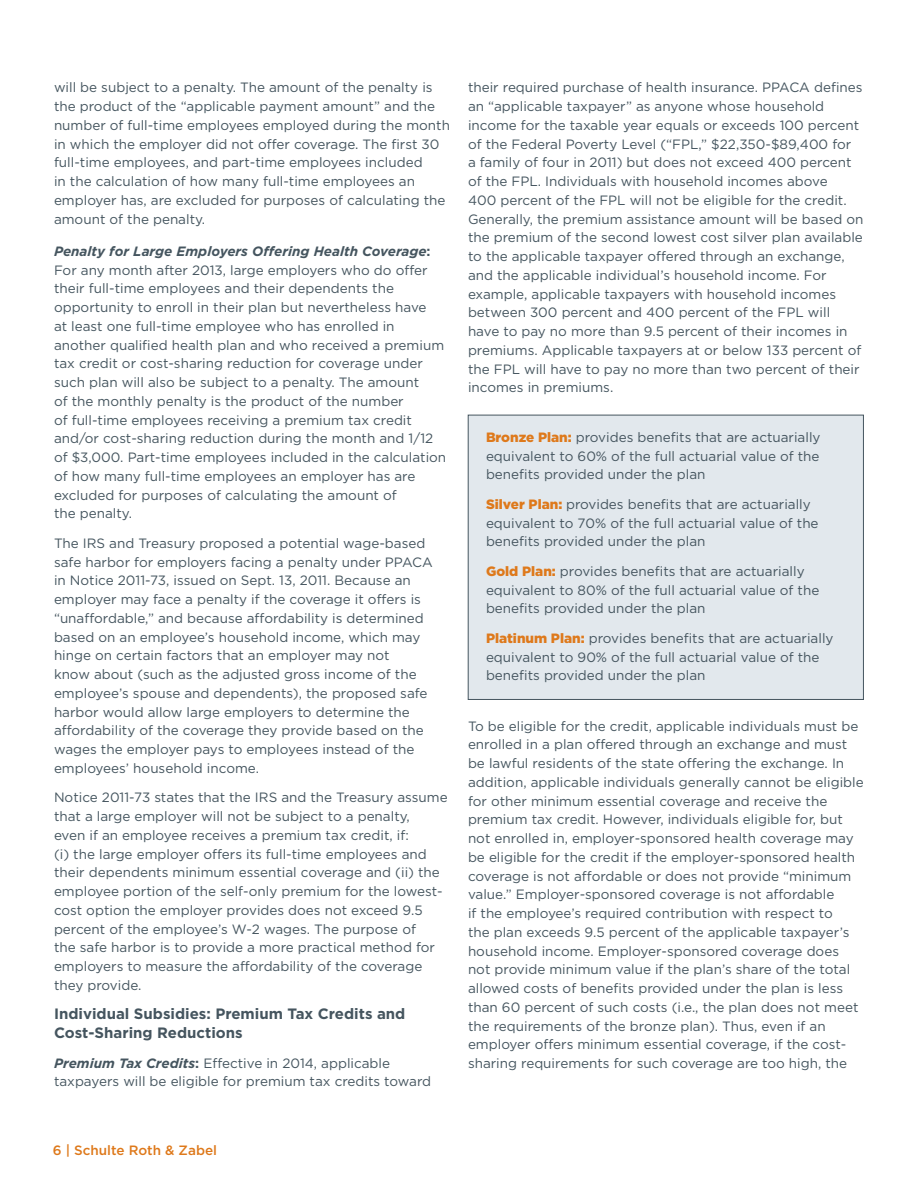
<style>
.page{position:relative;width:918px;height:1188px;background:#fff}
.page>*{position:absolute;margin:0;border:0;box-sizing:border-box;transform-origin:0 0}
.Body{font:700 15px/18.8px "Gotham";color:#45555f}
.Body-2{font:13.5px/18.8px "Gotham";color:#45555f}
.t1{font:500 13.5px "Gotham";color:#de791b}
.s1{font-weight:700;font-style:italic}
.s2{font-weight:700}
.s3{font-weight:900;color:#de791b}
</style>
<div class="page">
<div style="left:468px;top:415px;width:396px;height:285px;background:#e2e8ed;border:1px solid #45555f"></div>
<p class="Body-2" style="left:54px;top:78px;width:397px">will be subject to a penalty. The amount of the penalty is the product of the “applicable payment amount” and the number of full-time employees employed during the month in which the employer did not offer coverage. The first 30 full-time employees, and part-time employees included<br>in the calculation of how many full-time employees an employer has, are excluded for purposes of calculating the amount of the penalty.</p>
<p class="Body-2" style="left:54px;top:241px;width:394px"><span class="s1">Penalty for Large Employers Offering Health Coverage</span><span class="s2">:<br></span>For any month after 2013, large employers who do offer their full-time employees and their dependents the opportunity to enroll in their plan but nevertheless have<br>at least one full-time employee who has enrolled in another qualified health plan and who received a premium tax credit or cost-sharing reduction for coverage under such plan will also be subject to a penalty. The amount<br>of the monthly penalty is the product of the number<br>of full-time employees receiving a premium tax credit and/or cost-sharing reduction during the month and 1/12 of $3,000. Part-time employees included in the calculation of how many full-time employees an employer has are excluded for purposes of calculating the amount of<br>the penalty.</p>
<p class="Body-2" style="left:54px;top:533px;width:380px">The IRS and Treasury proposed a potential wage-based safe harbor for employers facing a penalty under PPACA in Notice 2011-73, issued on Sept. 13, 2011. Because an employer may face a penalty if the coverage it offers is “unaffordable,” and because affordability is determined based on an employee’s household income, which may hinge on certain factors that an employer may not<br>know about (such as the adjusted gross income of the employee’s spouse and dependents), the proposed safe harbor would allow large employers to determine the affordability of the coverage they provide based on the wages the employer pays to employees instead of the employees’ household income.</p>
<p class="Body-2" style="left:54px;top:788px;width:395px">Notice 2011-73 states that the IRS and the Treasury assume that a large employer will not be subject to a penalty,<br>even if an employee receives a premium tax credit, if:<br>(i) the large employer offers its full-time employees and their dependents minimum essential coverage and (ii) the employee portion of the self-only premium for the lowest&shy;cost option the employer provides does not exceed 9.5 percent of the employee’s W-2 wages. The purpose of<br>the safe harbor is to provide a more practical method for employers to measure the affordability of the coverage they provide.</p>
<p class="Body" style="left:54px;top:1004px;width:353px">Individual Subsidies: Premium Tax Credits and<br>Cost-Sharing Reductions</p>
<p class="Body-2" style="left:54px;top:1053px;width:379px"><span class="s1">Premium Tax Credits</span><span class="s2">:</span> Effective in 2014, applicable taxpayers will be eligible for premium tax credits toward</p>
<p class="Body-2" style="left:468px;top:78px;width:397px">their required purchase of health insurance. PPACA defines an “applicable taxpayer” as anyone whose household income for the taxable year equals or exceeds 100 percent of the Federal Poverty Level (“FPL,” $22,350-$89,400 for<br>a family of four in 2011) but does not exceed 400 percent of the FPL. Individuals with household incomes above<br>400 percent of the FPL will not be eligible for the credit.<br>Generally, the premium assistance amount will be based on the premium of the second lowest cost silver plan available to the applicable taxpayer offered through an exchange, and the applicable individual’s household income. For example, applicable taxpayers with household incomes between 300 percent and 400 percent of the FPL will have to pay no more than 9.5 percent of their incomes in premiums. Applicable taxpayers at or below 133 percent of the FPL will have to pay no more than two percent of their incomes in premiums.</p>
<p class="Body-2" style="left:486px;top:427px;width:336px;text-align:justify"><span class="s3">Bronze Plan:</span> provides benefits that are actuarially equivalent to 60% of the full actuarial value of the benefits provided under the plan</p>
<p class="Body-2" style="left:486px;top:494px;width:334px"><span class="s3">Silver Plan:</span> provides benefits that are actuarially equivalent to 70% of the full actuarial value of the benefits provided under the plan</p>
<p class="Body-2" style="left:486px;top:561px;width:335px"><span class="s3">Gold Plan:</span> provides benefits that are actuarially equivalent to 80% of the full actuarial value of the benefits provided under the plan</p>
<p class="Body-2" style="left:486px;top:629px;width:349px"><span class="s3">Platinum Plan:</span> provides benefits that are actuarially equivalent to 90% of the full actuarial value of the benefits provided under the plan</p>
<p class="Body-2" style="left:468px;top:716px;width:397px">To be eligible for the credit, applicable individuals must be enrolled in a plan offered through an exchange and must be lawful residents of the state offering the exchange. In addition, applicable individuals generally cannot be eligible for other minimum essential coverage and receive the premium tax credit. However, individuals eligible for, but not enrolled in, employer-sponsored health coverage may be eligible for the credit if the employer-sponsored health coverage is not affordable or does not provide “minimum value.” Employer-sponsored coverage is not affordable<br>if the employee’s required contribution with respect to<br>the plan exceeds 9.5 percent of the applicable taxpayer’s household income. Employer-sponsored coverage does not provide minimum value if the plan’s share of the total allowed costs of benefits provided under the plan is less than 60 percent of such costs (i.e., the plan does not meet the requirements of the bronze plan). Thus, even if an employer offers minimum essential coverage, if the cost&shy;sharing requirements for such coverage are too high, the</p>
<p class="t1" style="left:53px;top:1143px;width:166px">6 | Schulte Roth &amp; Zabel</p>
</div>
